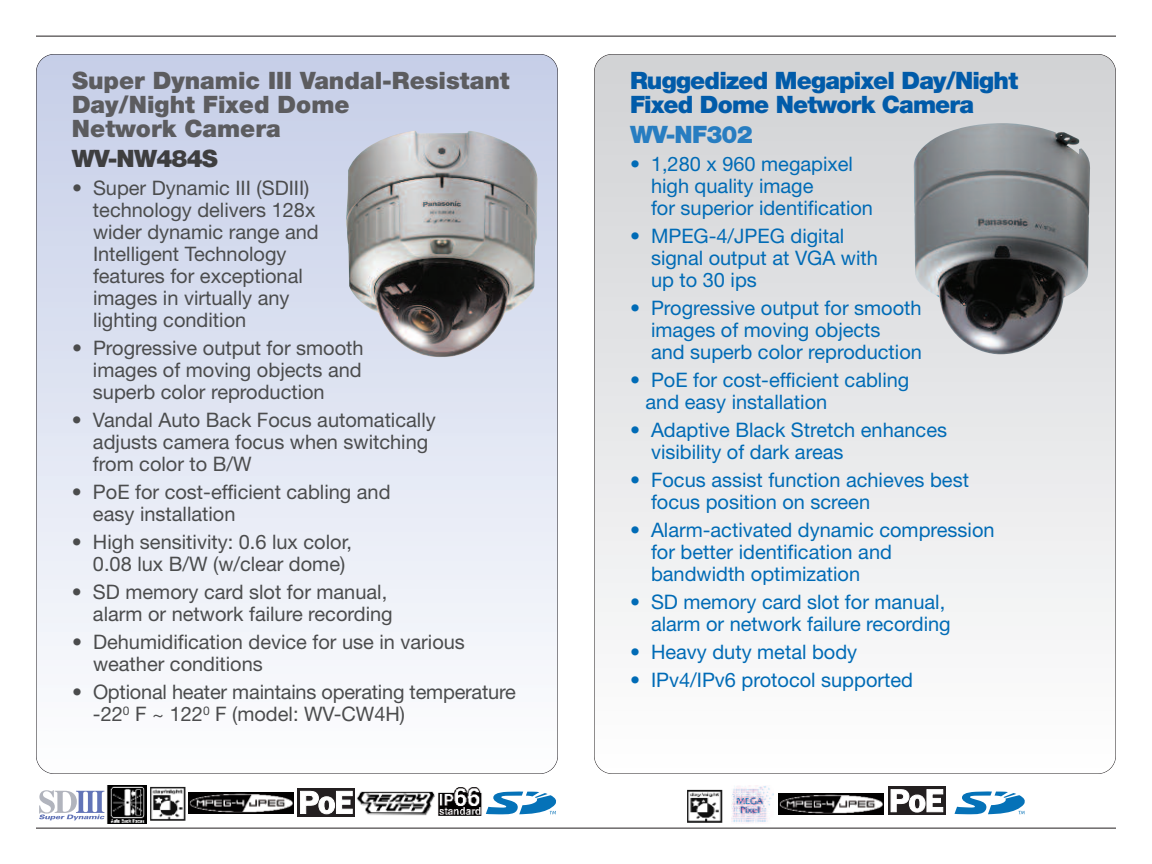
<style>
.page{position:relative;width:1152px;height:864px;background:#fff}
.page>*{position:absolute;margin:0;border:0;box-sizing:border-box;transform-origin:0 0}
.t1{font:900 24px/24px "Helvetica Neue";color:#5c5c5f}
.t2{font:900 24px/24px "Helvetica Neue";letter-spacing:-.035em;color:#015ba9}
.t3{font:900 24px "Helvetica Neue";letter-spacing:-.035em;color:#3e3e3f}
.t4{font:900 24px "Helvetica Neue";letter-spacing:-.035em;color:#277dc1}
.t5{font:20px/22px "Helvetica Neue";color:#4b4c4d}
.t6{font:20px/22px "Helvetica Neue";color:#006bb6}
</style>
<div class="page">
<div style="left:36px;top:54px;width:522px;height:720px;background:linear-gradient(to bottom,#c5cee7,#fdfefe);border-radius:18px"></div>
<div style="left:594px;top:54px;width:522px;height:720px;background:linear-gradient(to bottom,#d1d2d4,#fefefe);border-radius:18px"></div>
<hr style="left:36px;top:828px;width:1080px;height:1px;background:#231f20">
<hr style="left:36px;top:36px;width:1080px;height:1px;background:#231f20">
<svg style="left:486px;top:791px;width:70px;height:24px"></svg>
<img style="left:150px;top:787px;width:36px;height:33px">
<img style="left:438px;top:787px;width:44px;height:29px">
<img style="left:357px;top:791px;width:78px;height:25px">
<img style="left:107px;top:785px;width:40px;height:39px">
<img style="left:188px;top:793px;width:105px;height:20px">
<svg style="left:298px;top:788px;width:57px;height:28px"></svg>
<svg style="left:300px;top:791px;width:52px;height:23px"></svg>
<svg style="left:39px;top:790px;width:65px;height:30px"></svg>
<img style="left:346px;top:130px;width:192px;height:228px">
<img style="left:731px;top:786px;width:43px;height:37px">
<svg style="left:954px;top:791px;width:71px;height:24px"></svg>
<svg style="left:888px;top:787px;width:58px;height:28px"></svg>
<svg style="left:891px;top:789px;width:52px;height:23px"></svg>
<img style="left:778px;top:793px;width:105px;height:21px">
<img style="left:687px;top:790px;width:36px;height:33px">
<img style="left:913px;top:123px;width:178px;height:231px">
<p class="t1" style="left:72px;top:71px;width:439px">Super Dynamic III Vandal-Resistant<br>Day/Night Fixed Dome<br>Network Camera</p>
<p class="t3" style="left:72px;top:150px;width:148px">WV-NW484S</p>
<p class="t5" style="left:93px;top:179px;width:227px;text-indent:-21px">• Super Dynamic III (SDIII) technology delivers 128x wider dynamic range and<br>Intelligent Technology features for exceptional images in virtually any lighting condition</p>
<p class="t5" style="left:93px;top:339px;width:272px;text-align:justify;text-indent:-21px">• Progressive output for smooth images of moving objects and superb color reproduction</p>
<p class="t5" style="left:93px;top:411px;width:344px;text-indent:-21px">• Vandal Auto Back Focus automatically adjusts camera focus when switching from color to B/W</p>
<p class="t5" style="left:93px;top:483px;width:299px;text-indent:-21px">• PoE for cost-efficient cabling and easy installation</p>
<p class="t5" style="left:93px;top:533px;width:261px;text-indent:-21px">• High sensitivity: 0.6 lux color,<br>0.08 lux B/W (w/clear dome)</p>
<p class="t5" style="left:72px;top:583px;width:322px;text-align:right">• SD memory card slot for manual, alarm or network failure recording</p>
<p class="t5" style="left:93px;top:633px;width:373px;text-indent:-21px">• Dehumidification device for use in various weather conditions</p>
<p class="t5" style="left:93px;top:683px;width:424px;text-indent:-21px">• Optional heater maintains operating temperature -22<sup>0</sup> F ~ 122<sup>0</sup> F (model: WV-CW4H)</p>
<p class="t2" style="left:630px;top:71px;width:390px">Ruggedized Megapixel Day/Night<br>Fixed Dome Network Camera</p>
<p class="t4" style="left:630px;top:126px;width:124px">WV-NF302</p>
<p class="t6" style="left:651px;top:155px;width:224px;text-indent:-21px">• 1,280 x 960 megapixel high quality image<br>for superior identification</p>
<p class="t6" style="left:651px;top:227px;width:228px;text-indent:-21px">• MPEG-4/JPEG digital signal output at VGA with up to 30 ips</p>
<p class="t6" style="left:651px;top:299px;width:272px;text-indent:-21px">• Progressive output for smooth images of moving objects<br>and superb color reproduction</p>
<p class="t6" style="left:646px;top:371px;width:265px;text-indent:-16px">• PoE for cost-efficient cabling and easy installation</p>
<p class="t6" style="left:651px;top:421px;width:298px;text-indent:-21px">• Adaptive Black Stretch enhances visibility of dark areas</p>
<p class="t6" style="left:651px;top:471px;width:320px;text-indent:-21px">• Focus assist function achieves best focus position on screen</p>
<p class="t6" style="left:651px;top:521px;width:345px;text-indent:-21px">• Alarm-activated dynamic compression for better identification and<br>bandwidth optimization</p>
<p class="t6" style="left:630px;top:593px;width:322px;text-align:right">• SD memory card slot for manual, alarm or network failure recording</p>
<p class="t6" style="left:630px;top:643px;width:229px">• Heavy duty metal body</p>
<p class="t6" style="left:630px;top:671px;width:285px">• IPv4/IPv6 protocol supported</p>
</div>
